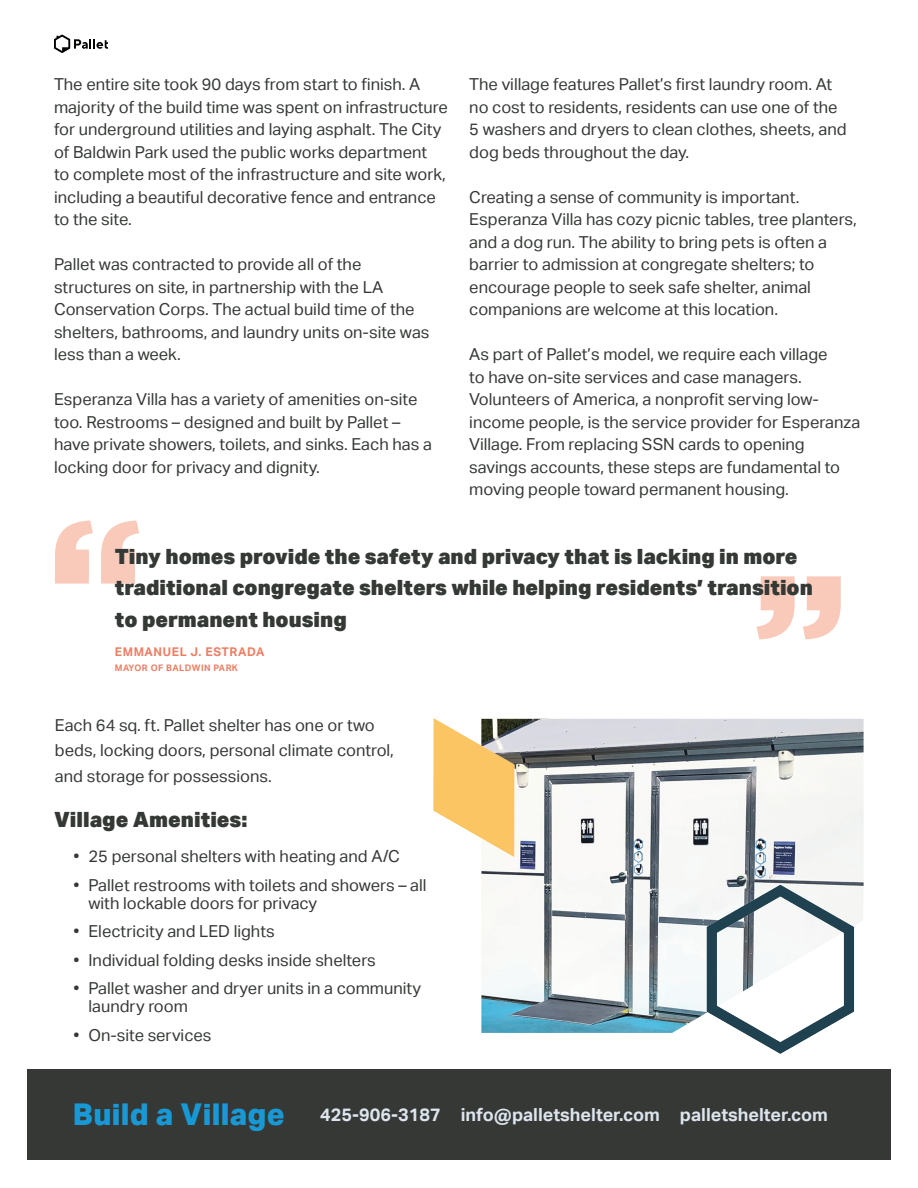
<style>
.page{position:relative;width:918px;height:1188px;background:#fff}
.page>*{position:absolute;margin:0;border:0;box-sizing:border-box;transform-origin:0 0}
.t1{font:900 21px/31.5px "Aktiv Grotesk";color:#353935}
.t2{font:700 18px "Aktiv Grotesk";color:#dce4ed}
.t3{font:16.5px/22.5px "Aktiv Grotesk";color:#353935}
.t4{font:700 12px "Aktiv Grotesk";letter-spacing:.05em;color:#ec7e63}
.t5{font:700 9px "Aktiv Grotesk";letter-spacing:.05em;color:#ec7e63}
.s1{font-weight:800;font-size:30px;color:#1899d6}
</style>
<div class="page">
<svg style="left:54px;top:35px;width:54px;height:18px"></svg>
<img style="left:481px;top:719px;width:200px;height:314px">
<img style="left:681px;top:719px;width:183px;height:335px">
<div style="left:27px;top:1069px;width:864px;height:91px;background:#363835"></div>
<svg style="left:55px;top:521px;width:84px;height:63px"></svg>
<svg style="left:757px;top:576px;width:84px;height:63px"></svg>
<img style="left:433px;top:718px;width:121px;height:153px">
<p class="t3" style="left:54px;top:73px;width:395px">The entire site took 90 days from start to finish. A majority of the build time was spent on infrastructure for underground utilities and laying asphalt. The City of Baldwin Park used the public works department<br>to complete most of the infrastructure and site work, including a beautiful decorative fence and entrance to the site.</p>
<p class="t3" style="left:54px;top:253px;width:377px">Pallet was contracted to provide all of the structures on site, in partnership with the LA Conservation Corps. The actual build time of the shelters, bathrooms, and laundry units on-site was less than a week.</p>
<p class="t3" style="left:54px;top:388px;width:379px">Esperanza Villa has a variety of amenities on-site too. Restrooms – designed and built by Pallet – have private showers, toilets, and sinks. Each has a locking door for privacy and dignity.</p>
<p class="t3" style="left:469px;top:73px;width:379px">The village features Pallet’s first laundry room. At no cost to residents, residents can use one of the 5 washers and dryers to clean clothes, sheets, and dog beds throughout the day.</p>
<p class="t3" style="left:469px;top:186px;width:389px">Creating a sense of community is important.<br>Esperanza Villa has cozy picnic tables, tree planters, and a dog run. The ability to bring pets is often a barrier to admission at congregate shelters; to encourage people to seek safe shelter, animal companions are welcome at this location.</p>
<p class="t3" style="left:469px;top:343px;width:393px">As part of Pallet’s model, we require each village<br>to have on-site services and case managers.<br>Volunteers of America, a nonprofit serving low&shy;income people, is the service provider for Esperanza Village. From replacing SSN cards to opening savings accounts, these steps are fundamental to moving people toward permanent housing.</p>
<p class="t1" style="left:115px;top:540px;width:700px">Tiny homes provide the safety and privacy that is lacking in more traditional congregate shelters while helping residents’ transition to permanent housing</p>
<p class="t4" style="left:115px;top:645px;width:151px">EMMANUEL J. ESTRADA</p>
<p class="t5" style="left:115px;top:662px;width:125px">MAYOR OF BALDWIN PARK</p>
<p class="t3" style="left:55px;top:712px;width:341px;line-height:25.5px">Each 64 sq. ft. Pallet shelter has one or two beds, locking doors, personal climate control, and storage for possessions.</p>
<p class="t1" style="left:54px;top:803px;width:195px">Village Amenities:</p>
<p class="t3" style="left:74px;top:845px;width:328px">• 25 personal shelters with heating and A/C</p>
<p class="t3" style="left:88px;top:876px;width:340px;line-height:18px;text-indent:-15px">• Pallet restrooms with toilets and showers – all with lockable doors for privacy</p>
<p class="t3" style="left:74px;top:920px;width:203px">• Electricity and LED lights</p>
<p class="t3" style="left:74px;top:949px;width:304px">• Individual folding desks inside shelters</p>
<p class="t3" style="left:88px;top:979px;width:334px;line-height:18px;text-indent:-15px">• Pallet washer and dryer units in a community laundry room</p>
<p class="t3" style="left:74px;top:1024px;width:139px">• On-site services</p>
<p class="t2" style="left:73px;top:1104px;width:756px"><span class="s1">Build a Village</span> 425-906-3187 info@palletshelter.com palletshelter.com</p>
</div>
